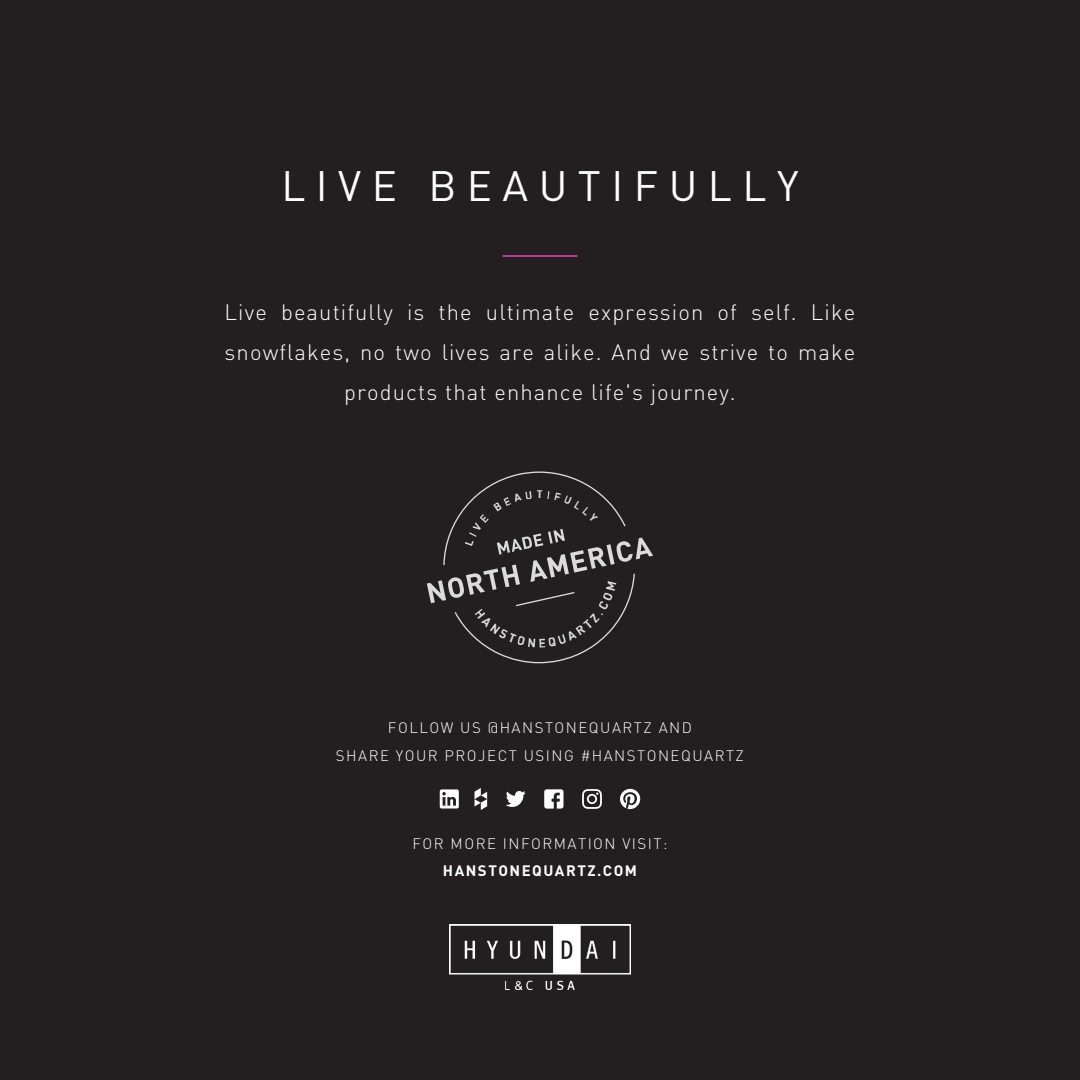
<style>
.page{position:relative;width:1080px;height:1080px;background:#231f20}
.page>*{position:absolute;margin:0;border:0;box-sizing:border-box;transform-origin:0 0}
.t1{font:42px "DIN";letter-spacing:.25em;color:#fff}
.t2{font:22px/40px "DIN Light Alternate";letter-spacing:.05em;color:#fff;text-align:center}
.t3{font:300 15px "DIN";letter-spacing:.1em;color:#fff}
.t4{font:700 15px "DIN";letter-spacing:.1em;color:#fff}
</style>
<div class="page">
<hr style="left:503px;top:255px;width:74px;height:2px;background:#b33f97">
<svg style="left:620px;top:789px;width:20px;height:20px"></svg>
<svg style="left:582px;top:789px;width:20px;height:20px"></svg>
<svg style="left:544px;top:789px;width:20px;height:20px"></svg>
<svg style="left:506px;top:791px;width:19px;height:16px"></svg>
<svg style="left:475px;top:788px;width:12px;height:22px"></svg>
<svg style="left:440px;top:789px;width:19px;height:20px"></svg>
<img style="left:450px;top:925px;width:180px;height:65px">
<svg style="left:427px;top:471px;width:226px;height:192px"></svg>
<p class="t1" style="left:281px;top:160px;width:519px">LIVE BEAUTIFULLY</p>
<p class="t2" style="left:225px;top:292px;width:632px">Live beautifully is the ultimate expression of self. Like snowflakes, no two lives are alike. And we strive to make products that enhance life's journey.</p>
<p class="t3" style="left:388px;top:719px;width:306px">FOLLOW US @HANSTONEQUARTZ AND</p>
<p class="t3" style="left:336px;top:746px;width:410px">SHARE YOUR PROJECT USING #HANSTONEQUARTZ</p>
<p class="t3" style="left:413px;top:834px;width:256px">FOR MORE INFORMATION VISIT:</p>
<p class="t4" style="left:443px;top:861px;width:196px">HANSTONEQUARTZ.COM</p>
</div>
